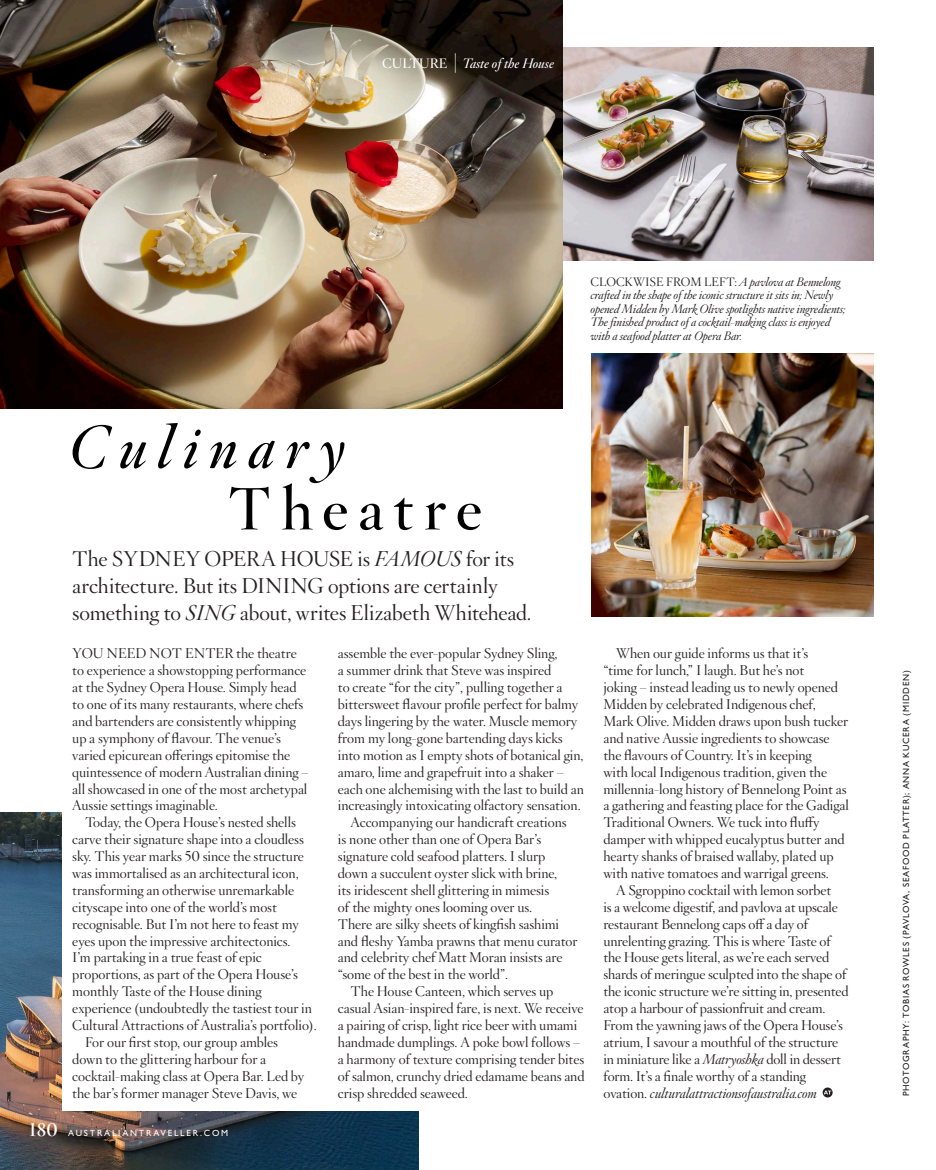
<style>
.page{position:relative;width:936px;height:1170px;background:#fff}
.page>*{position:absolute;margin:0;border:0;box-sizing:border-box;transform-origin:0 0}
.t1{font:italic 600 59.1px "Hoefler Titling";letter-spacing:.17em;color:#010101}
.t2{font:600 59.1px "Hoefler Titling";letter-spacing:.165em;color:#010101}
.t3{font:300 21px/27px "Hoefler Titling";letter-spacing:-.005em;color:#231f20}
.t4{font:700 18px "Hoefler Titling";color:#fff}
.t5{font:300 13.8px/16.8px "Hoefler Titling";color:#231f20}
.t6{font:italic 600 13.5px "Hoefler Titling";color:#fff}
.t7{font:italic 300 12px/13.5px "Hoefler Titling";letter-spacing:-.01em;color:#231f20}
.Photo_Credit_Small{font:9px "Gill Sans Std";letter-spacing:.08em;color:#231f20}
.t8{font:9px "Gill Sans Std";letter-spacing:.2em;color:#fff}
.s1{font-style:normal}
.s2{font-size:19.5px}
.s3{font-style:italic}
</style>
<div class="page">
<img style="left:0;top:812px;width:418px;height:357px">
<img style="left:562px;top:47px;width:311px;height:214px">
<div style="left:62px;top:729px;width:505px;height:381px;background:#fff"></div>
<img style="left:0;top:0;width:562px;height:408px">
<svg style="left:822px;top:1087px;width:10px;height:10px"></svg>
<svg style="left:823px;top:1090px;width:8px;height:4px"></svg>
<img style="left:591px;top:353px;width:282px;height:264px">
<p class="t6" style="left:382px;top:55px;width:173px"><span class="s1">CULTURE</span> <span class="s2">|</span> Taste of the House</p>
<p class="t1" style="left:68px;top:413px;width:278px">Culinary</p>
<p class="t2" style="left:228px;top:462px;width:255px">Theatre</p>
<p class="t3" style="left:72px;top:543px;width:460px">The SYDNEY OPERA HOUSE is <span class="s3">FAMOUS</span> for its architecture. But its DINING options are certainly something to <span class="s3">SING</span> about, writes Elizabeth Whitehead.</p>
<p class="t7" style="left:590px;top:275px;width:256px"><span class="s1">CLOCKWISE FROM LEFT:</span> A pavlova at Bennelong crafted in the shape of the iconic structure it sits in; Newly opened Midden by Mark Olive spotlights native ingredients; The finished product of a cocktail-making class is enjoyed with a seafood platter at Opera Bar.</p>
<p class="t5" style="left:72px;top:644px;width:237px">YOU NEED NOT ENTER the theatre to experience a showstopping performance at the Sydney Opera House. Simply head to one of its many restaurants, where chefs and bartenders are consistently whipping up a symphony of flavour. The venue’s varied epicurean offerings epitomise the quintessence of modern Australian dining – all showcased in one of the most archetypal Aussie settings imaginable.</p>
<p class="t5" style="left:72px;top:813px;width:246px;text-indent:13px">Today, the Opera House’s nested shells carve their signature shape into a cloudless sky. This year marks 50 since the structure was immortalised as an architectural icon, transforming an otherwise unremarkable cityscape into one of the world’s most recognisable. But I’m not here to feast my eyes upon the impressive architectonics.<br>I’m partaking in a true feast of epic proportions, as part of the Opera House’s monthly Taste of the House dining experience (undoubtedly the tastiest tour in Cultural Attractions of Australia’s portfolio).</p>
<p class="t5" style="left:72px;top:1032px;width:233px;text-indent:13px">For our first stop, our group ambles down to the glittering harbour for a cocktail-making class at Opera Bar. Led by the bar’s former manager Steve Davis, we</p>
<p class="t4" style="left:29px;top:1114px;width:31px">180</p>
<p class="t8" style="left:68px;top:1127px;width:162px">AUSTRALIANTRAVELLER.COM</p>
<p class="t5" style="left:338px;top:644px;width:247px">assemble the ever-popular Sydney Sling,<br>a summer drink that Steve was inspired<br>to create “for the city”, pulling together a bittersweet flavour profile perfect for balmy days lingering by the water. Muscle memory from my long-gone bartending days kicks into motion as I empty shots of botanical gin, amaro, lime and grapefruit into a shaker – each one alchemising with the last to build an increasingly intoxicating olfactory sensation.</p>
<p class="t5" style="left:338px;top:813px;width:241px;text-indent:13px">Accompanying our handicraft creations is none other than one of Opera Bar’s signature cold seafood platters. I slurp down a succulent oyster slick with brine,<br>its iridescent shell glittering in mimesis<br>of the mighty ones looming over us.<br>There are silky sheets of kingfish sashimi and fleshy Yamba prawns that menu curator and celebrity chef Matt Moran insists are “some of the best in the world”.</p>
<p class="t5" style="left:338px;top:981px;width:248px;text-indent:13px">The House Canteen, which serves up casual Asian-inspired fare, is next. We receive a pairing of crisp, light rice beer with umami handmade dumplings. A poke bowl follows – a harmony of texture comprising tender bites of salmon, crunchy dried edamame beans and crisp shredded seaweed.</p>
<p class="t5" style="left:603px;top:644px;width:247px;text-indent:13px">When our guide informs us that it’s<br>“time for lunch,” I laugh. But he’s not<br>joking – instead leading us to newly opened Midden by celebrated Indigenous chef, Mark Olive. Midden draws upon bush tucker and native Aussie ingredients to showcase the flavours of Country. It’s in keeping<br>with local Indigenous tradition, given the millennia-long history of Bennelong Point as a gathering and feasting place for the Gadigal Traditional Owners. We tuck into fluffy damper with whipped eucalyptus butter and hearty shanks of braised wallaby, plated up with native tomatoes and warrigal greens.</p>
<p class="t5" style="left:603px;top:880px;width:246px;text-indent:13px">A Sgroppino cocktail with lemon sorbet<br>is a welcome digestif, and pavlova at upscale restaurant Bennelong caps off a day of unrelenting grazing. This is where Taste of the House gets literal, as we’re each served shards of meringue sculpted into the shape of the iconic structure we’re sitting in, presented atop a harbour of passionfruit and cream.<br>From the yawning jaws of the Opera House’s atrium, I savour a mouthful of the structure in miniature like a <span class="s3">Matryoshka</span> doll in dessert form. It’s a finale worthy of a standing ovation. <span class="s3">culturalattractionsofaustralia.com</span></p>
<p class="Photo_Credit_Small" style="left:901px;top:1096px;width:427px;rotate:-90deg">PHOTOGRAPHY: TOBIAS ROWLES (PAVLOVA, SEAFOOD PLATTER); ANNA KUCERA (MIDDEN)</p>
</div>
